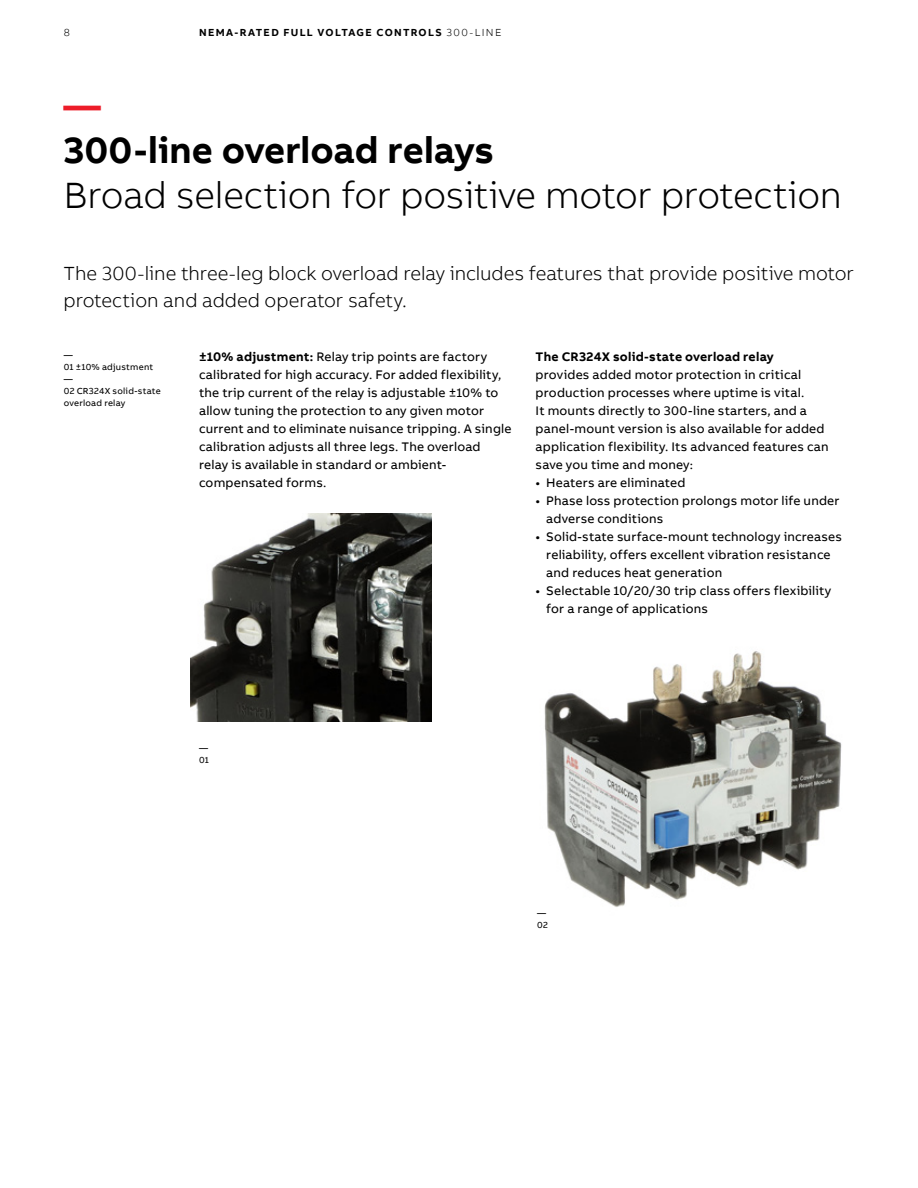
<style>
.page{position:relative;width:918px;height:1188px;background:#fff}
.page>*{position:absolute;margin:0;border:0;box-sizing:border-box;transform-origin:0 0}
.t1{font:300 37.5px "AB Bvoice";letter-spacing:-.01em;color:#000}
.t2{font:700 37.5px "AB Bvoice";color:#000}
.t3{font:700 37.5px "AB Bvoice";color:#ed1c29}
.t4{font:300 19.5px/27px "AB Bvoice";letter-spacing:-.005em;color:#000}
.t5{font:12.75px/18px "AB Bvoice";letter-spacing:.015em;color:#000}
.t6{font:700 12.75px "AB Bvoice";letter-spacing:.01em;color:#000}
.t7{font:700 10.5px "AB Bvoice";letter-spacing:.12em;color:#000}
.t8{font:300 10.5px "AB Bvoice";color:#000}
.t9{font:9px/12px "AB Bvoice";letter-spacing:.025em;color:#000}
.s1{font-weight:300}
.s2{font-weight:700}
</style>
<div class="page">
<img style="left:544px;top:651px;width:298px;height:256px">
<img style="left:191px;top:514px;width:240px;height:208px">
<p class="t8" style="left:64px;top:26px;width:8px">8</p>
<p class="t7" style="left:199px;top:25px;width:304px">NEMA-RATED FULL VOLTAGE CONTROLS <span class="s1">300-LINE</span></p>
<h1 class="t3" style="left:64px;top:81px;width:39px">—</h1>
<h1 class="t2" style="left:64px;top:126px;width:432px">300-line overload relays</h1>
<h1 class="t1" style="left:64px;top:173px;width:780px">Broad selection for positive motor protection</h1>
<h2 class="t4" style="left:64px;top:260px;width:792px">The 300-line three-leg block overload relay includes features that provide positive motor protection and added operator safety.</h2>
<p class="t9" style="left:64px;top:349px;width:98px">—<br>01 ±10% adjustment —<br>02 CR324X solid-state overload relay</p>
<p class="t5" style="left:199px;top:348px;width:314px"><span class="s2">±10% adjustment:</span> Relay trip points are factory calibrated for high accuracy. For added flexibility, the trip current of the relay is adjustable ±10% to allow tuning the protection to any given motor current and to eliminate nuisance tripping. A single calibration adjusts all three legs. The overload relay is available in standard or ambient&shy;compensated forms.</p>
<p class="t6" style="left:536px;top:348px;width:240px">The CR324X solid-state overload relay</p>
<p class="t5" style="left:536px;top:366px;width:295px">provides added motor protection in critical production processes where uptime is vital.<br>It mounts directly to 300-line starters, and a panel-mount version is also available for added application flexibility. Its advanced features can save you time and money:</p>
<p class="t5" style="left:536px;top:474px;width:151px">• Heaters are eliminated</p>
<p class="t5" style="left:546px;top:492px;width:295px;text-indent:-11px">• Phase loss protection prolongs motor life under adverse conditions</p>
<p class="t5" style="left:546px;top:528px;width:297px;text-indent:-11px">• Solid-state surface-mount technology increases reliability, offers excellent vibration resistance and reduces heat generation</p>
<p class="t5" style="left:546px;top:582px;width:287px;text-indent:-11px">• Selectable 10/20/30 trip class offers flexibility for a range of applications</p>
<p class="t9" style="left:199px;top:743px;width:11px">—<br>01</p>
<p class="t9" style="left:537px;top:907px;width:12px">—<br>02</p>
</div>
